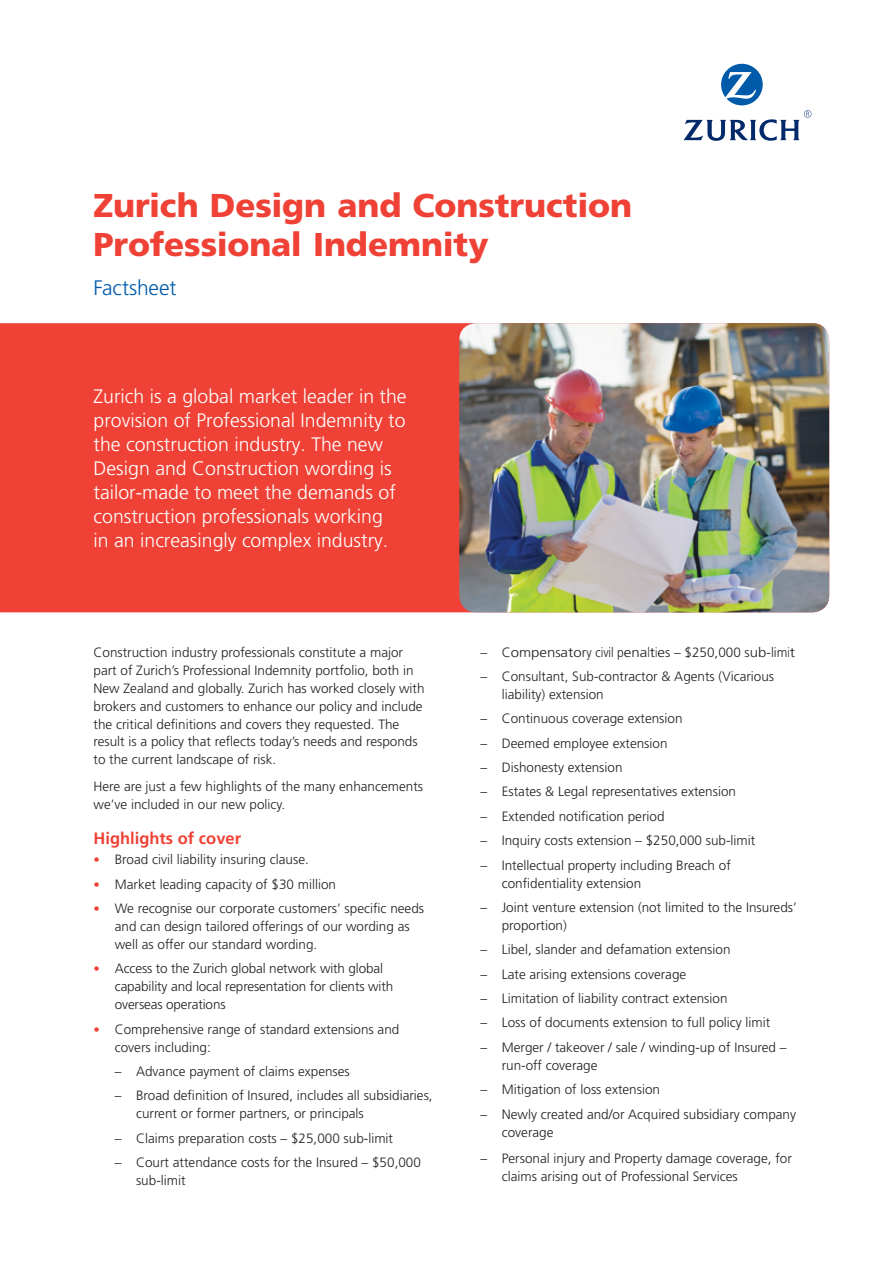
<style>
.page{position:relative;width:893px;height:1263px;background:#fff}
.page>*{position:absolute;margin:0;border:0;box-sizing:border-box;transform-origin:0 0}
.t1{font:900 33px/39px "Frutiger";letter-spacing:-.005em;color:#ef4135}
.t2{font:300 21px "Frutiger";letter-spacing:-.01em;color:#005bab}
.t3{font:300 19.5px/24px "Frutiger";color:#fff}
.t4{font:700 16.5px "Frutiger";color:#ef4135}
.t5{font:300 13.5px/18px "Frutiger";color:#231f20}
.s1{font-size:12.75px;color:#ef4135}
</style>
<div class="page">
<svg style="left:684px;top:64px;width:127px;height:77px"></svg>
<div style="left:0;top:323px;width:459px;height:289px;background:#ef4135"></div>
<img style="left:459px;top:323px;width:370px;height:289px">
<h1 class="t1" style="left:94px;top:185px;width:540px">Zurich Design and Construction<br>Professional Indemnity</h1>
<h2 class="t2" style="left:94px;top:276px;width:84px">Factsheet</h2>
<p class="t3" style="left:94px;top:384px;width:315px">Zurich is a global market leader in the provision of Professional Indemnity to the construction industry. The new Design and Construction wording is tailor-made to meet the demands of construction professionals working<br>in an increasingly complex industry.</p>
<p class="t5" style="left:94px;top:643px;width:333px">Construction industry professionals constitute a major part of Zurich’s Professional Indemnity portfolio, both in New Zealand and globally. Zurich has worked closely with brokers and customers to enhance our policy and include the critical definitions and covers they requested. The result is a policy that reflects today’s needs and responds to the current landscape of risk.</p>
<p class="t5" style="left:94px;top:777px;width:331px">Here are just a few highlights of the many enhancements we’ve included in our new policy.</p>
<p class="t4" style="left:94px;top:829px;width:149px">Highlights of cover</p>
<p class="t5" style="left:94px;top:850px;width:217px"><span class="s1">•</span> Broad civil liability insuring clause.</p>
<p class="t5" style="left:94px;top:875px;width:244px"><span class="s1">•</span> Market leading capacity of $30 million</p>
<p class="t5" style="left:115px;top:899px;width:311px;text-indent:-21px"><span class="s1">•</span> We recognise our corporate customers’ specific needs and can design tailored offerings of our wording as well as offer our standard wording.</p>
<p class="t5" style="left:115px;top:960px;width:280px;text-indent:-21px"><span class="s1">•</span> Access to the Zurich global network with global capability and local representation for clients with overseas operations</p>
<p class="t5" style="left:115px;top:1020px;width:286px;text-indent:-21px"><span class="s1">•</span> Comprehensive range of standard extensions and covers including:</p>
<p class="t5" style="left:115px;top:1062px;width:237px">– Advance payment of claims expenses</p>
<p class="t5" style="left:136px;top:1087px;width:298px;text-indent:-21px">– Broad definition of Insured, includes all subsidiaries, current or former partners, or principals</p>
<p class="t5" style="left:115px;top:1129px;width:280px">– Claims preparation costs – $25,000 sub-limit</p>
<p class="t5" style="left:136px;top:1153px;width:286px;text-indent:-21px">– Court attendance costs for the Insured – $50,000 sub-limit</p>
<p class="t5" style="left:480px;top:643px;width:316px">– Compensatory civil penalties – $250,000 sub-limit</p>
<p class="t5" style="left:502px;top:667px;width:274px;text-indent:-21px">– Consultant, Sub-contractor &amp; Agents (Vicarious liability) extension</p>
<p class="t5" style="left:480px;top:709px;width:204px">– Continuous coverage extension</p>
<p class="t5" style="left:480px;top:734px;width:189px">– Deemed employee extension</p>
<p class="t5" style="left:480px;top:758px;width:144px">– Dishonesty extension</p>
<p class="t5" style="left:480px;top:783px;width:257px">– Estates &amp; Legal representatives extension</p>
<p class="t5" style="left:480px;top:807px;width:186px">– Extended notification period</p>
<p class="t5" style="left:480px;top:831px;width:276px">– Inquiry costs extension – $250,000 sub-limit</p>
<p class="t5" style="left:502px;top:856px;width:231px;text-indent:-21px">– Intellectual property including Breach of confidentiality extension</p>
<p class="t5" style="left:502px;top:898px;width:297px;text-indent:-21px">– Joint venture extension (not limited to the Insureds’ proportion)</p>
<p class="t5" style="left:480px;top:941px;width:252px">– Libel, slander and defamation extension</p>
<p class="t5" style="left:480px;top:965px;width:207px">– Late arising extensions coverage</p>
<p class="t5" style="left:480px;top:989px;width:248px">– Limitation of liability contract extension</p>
<p class="t5" style="left:480px;top:1014px;width:291px">– Loss of documents extension to full policy limit</p>
<p class="t5" style="left:502px;top:1038px;width:286px;text-indent:-21px">– Merger / takeover / sale / winding-up of Insured – run-off coverage</p>
<p class="t5" style="left:480px;top:1080px;width:181px">– Mitigation of loss extension</p>
<p class="t5" style="left:502px;top:1105px;width:296px;text-indent:-21px">– Newly created and/or Acquired subsidiary company coverage</p>
<p class="t5" style="left:502px;top:1149px;width:292px;text-indent:-21px">– Personal injury and Property damage coverage, for claims arising out of Professional Services</p>
</div>
